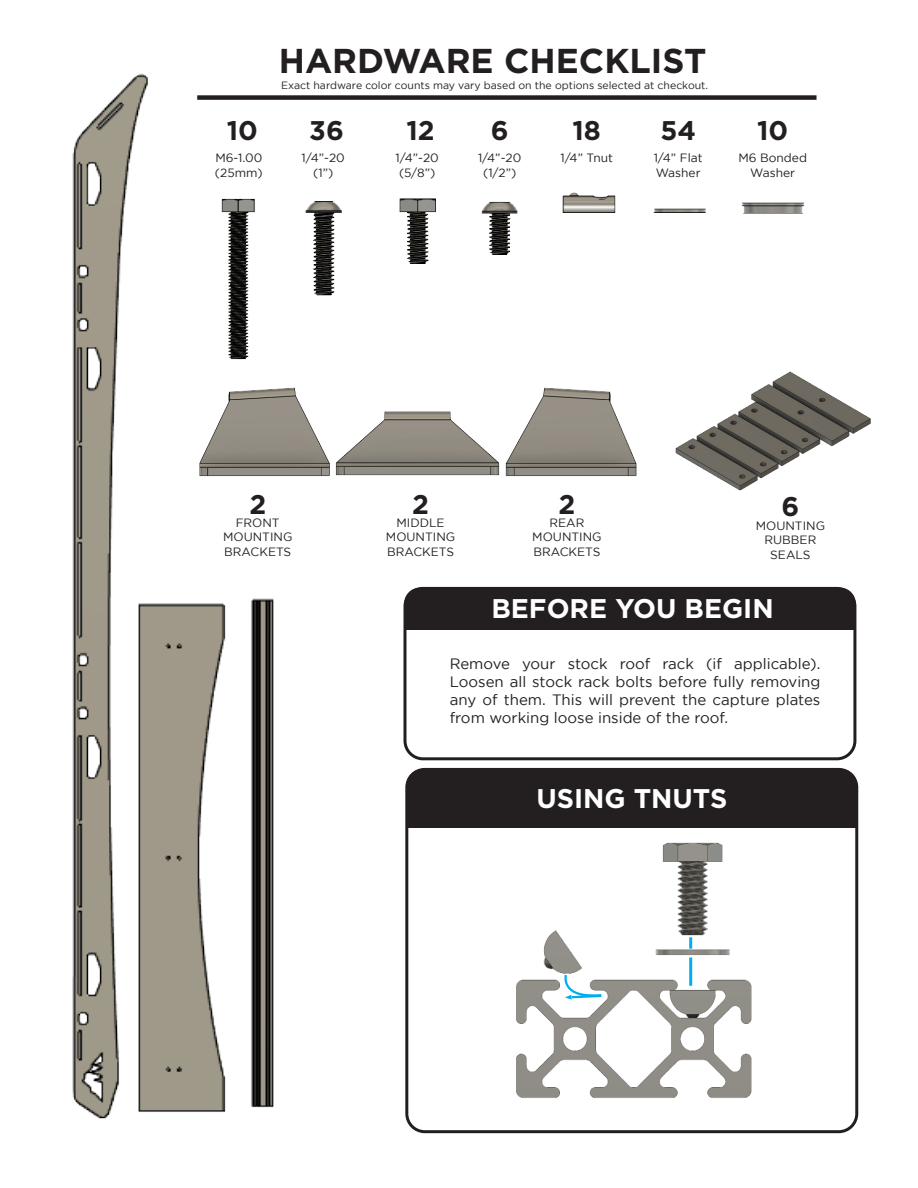
<style>
.page{position:relative;width:918px;height:1188px;background:#fff}
.page>*{position:absolute;margin:0;border:0;box-sizing:border-box;transform-origin:0 0}
.t1{font:700 34.5px "Gotham";color:#231f20}
.t2{font:700 27px "Gotham";color:#fff}
.t3{font:700 27px "Gotham";color:#231f20}
.t4{font:15px/18px "Gotham";color:#231f20;text-align:justify}
.t5{font:12px/14.4px "Gotham";color:#231f20;text-align:center}
.t6{font:10.5px "Gotham";color:#231f20}
</style>
<div class="page">
<img style="left:305px;top:192px;width:500px;height:91px">
<img style="left:72px;top:73px;width:202px;height:1046px">
<img style="left:178px;top:283px;width:459px;height:235px">
<div style="left:405px;top:768px;width:453px;height:365px;border:3px solid #231f20;border-radius:18px"></div>
<div style="left:404px;top:587px;width:452px;height:173px;border:3px solid #231f20;border-radius:18px"></div>
<div style="left:406px;top:769px;width:452px;height:34px;background:#231f20;border-radius:17px"></div>
<div style="left:404px;top:588px;width:452px;height:31px;background:#231f20;border-radius:15px"></div>
<div style="left:407px;top:786px;width:450px;height:42px;background:#231f20"></div>
<div style="left:405px;top:611px;width:450px;height:19px;background:#231f20"></div>
<img style="left:516px;top:842px;width:236px;height:256px">
<svg style="left:561px;top:973px;width:64px;height:27px"></svg>
<svg style="left:689px;top:937px;width:3px;height:12px"></svg>
<hr style="left:689px;top:957px;width:3px;height:29px;background:#00aeef">
<div style="left:197px;top:95px;width:620px;height:5px;background:#231f20"></div>
<img style="left:675px;top:371px;width:196px;height:120px">
<p class="t3" style="left:227px;top:115px;width:33px">10</p>
<p class="t5" style="left:215px;top:150px;width:48px">M6-1.00</p>
<p class="t5" style="left:215px;top:165px;width:49px">(25mm)</p>
<p class="t1" style="left:279px;top:41px;width:429px">HARDWARE CHECKLIST</p>
<p class="t6" style="left:281px;top:80px;width:428px">Exact hardware color counts may vary based on the options selected at checkout.</p>
<p class="t3" style="left:309px;top:115px;width:36px">36</p>
<p class="t3" style="left:406px;top:115px;width:30px">12</p>
<p class="t3" style="left:491px;top:115px;width:19px">6</p>
<p class="t3" style="left:572px;top:115px;width:30px">18</p>
<p class="t3" style="left:660px;top:115px;width:37px">54</p>
<p class="t3" style="left:757px;top:115px;width:33px">10</p>
<p class="t5" style="left:302px;top:150px;width:45px">1/4”-20</p>
<p class="t5" style="left:313px;top:165px;width:22px">(1”)</p>
<p class="t5" style="left:396px;top:150px;width:45px">1/4”-20</p>
<p class="t5" style="left:399px;top:165px;width:38px">(5/8”)</p>
<p class="t5" style="left:478px;top:150px;width:45px">1/4”-20</p>
<p class="t5" style="left:483px;top:165px;width:35px">(1/2”)</p>
<p class="t5" style="left:560px;top:150px;width:54px">1/4” Tnut</p>
<p class="t5" style="left:654px;top:150px;width:51px">1/4” Flat</p>
<p class="t5" style="left:656px;top:165px;width:46px">Washer</p>
<p class="t5" style="left:738px;top:150px;width:70px">M6 Bonded</p>
<p class="t5" style="left:750px;top:165px;width:46px">Washer</p>
<p class="t3" style="left:249px;top:489px;width:18px">2</p>
<p class="t3" style="left:412px;top:489px;width:18px">2</p>
<p class="t3" style="left:559px;top:489px;width:18px">2</p>
<p class="t3" style="left:782px;top:491px;width:19px">6</p>
<p class="t5" style="left:236px;top:515px;width:46px">FRONT</p>
<p class="t5" style="left:223px;top:530px;width:71px">MOUNTING</p>
<p class="t5" style="left:224px;top:544px;width:69px">BRACKETS</p>
<p class="t5" style="left:550px;top:515px;width:36px">REAR</p>
<p class="t5" style="left:532px;top:530px;width:71px">MOUNTING</p>
<p class="t5" style="left:533px;top:544px;width:69px">BRACKETS</p>
<p class="t5" style="left:397px;top:515px;width:50px">MIDDLE</p>
<p class="t5" style="left:386px;top:530px;width:71px">MOUNTING</p>
<p class="t5" style="left:387px;top:544px;width:69px">BRACKETS</p>
<p class="t5" style="left:756px;top:518px;width:71px">MOUNTING<br>RUBBER</p>
<p class="t5" style="left:770px;top:547px;width:42px">SEALS</p>
<p class="t2" style="left:491px;top:593px;width:284px">BEFORE YOU BEGIN</p>
<p class="t4" style="left:450px;top:655px;width:372px">Remove your stock roof rack (if applicable).<br>Loosen all stock rack bolts before fully removing any of them. This will prevent the capture plates from working loose inside of the roof.</p>
<p class="t2" style="left:536px;top:782px;width:192px">USING TNUTS</p>
</div>
